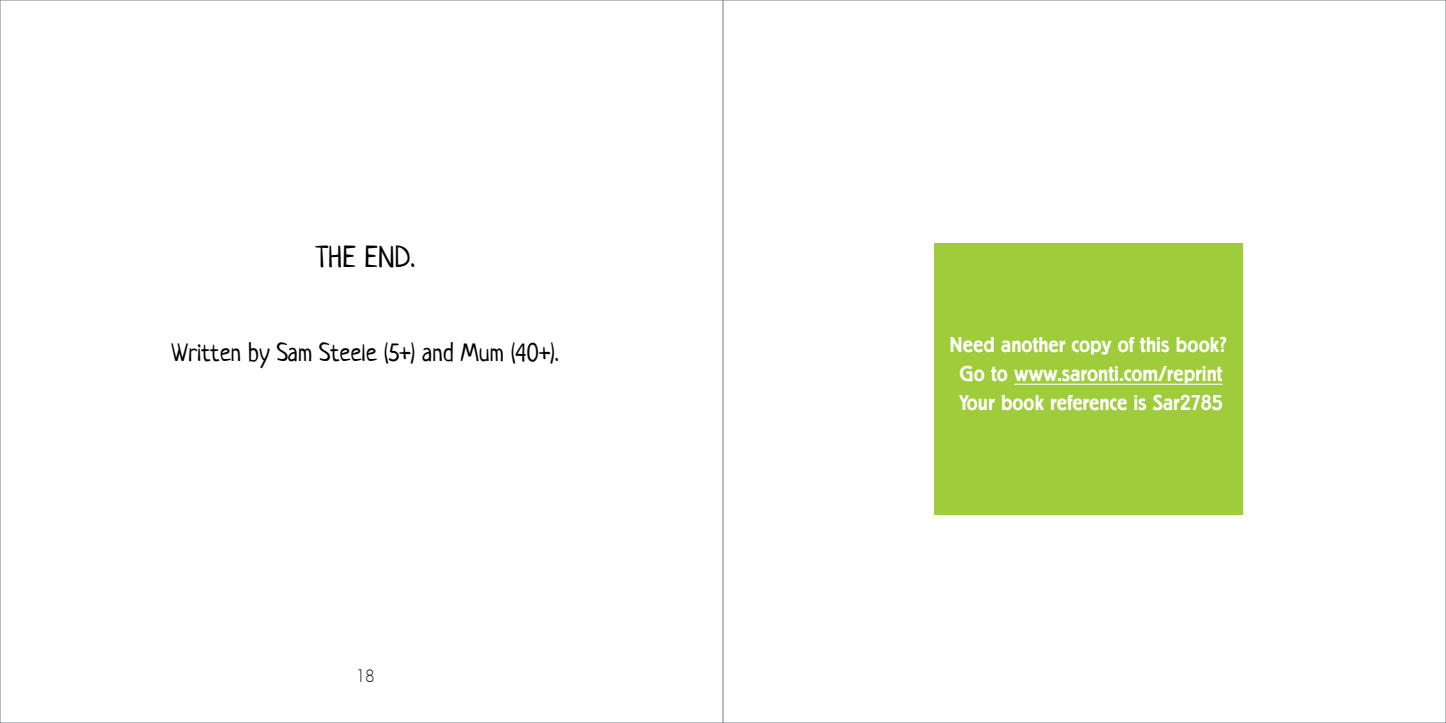
<style>
.page{position:relative;width:1446px;height:723px;background:#fff}
.page>*{position:absolute;margin:0;border:0;box-sizing:border-box;transform-origin:0 0}
.t1{font:30px "Neucha";color:#000}
.t2{font:25px "Neucha";color:#000}
.t3{font:500 21.25px/29.2px "Berliner Grotesk";color:#fff;text-align:center}
.t4{font:300 17.5px "Geosans";color:#000}
</style>
<div class="page">
<hr style="left:722px;top:0;width:1px;height:723px;background:#939598">
<div style="left:934px;top:243px;width:308px;height:271px;background:#9ecc3b"></div>
<hr style="left:1014px;top:384px;width:208px;height:1px;background:#fff">
<h1 class="t1" style="left:315px;top:238px;width:101px">THE END.</h1>
<p class="t2" style="left:171px;top:337px;width:388px">Written by Sam Steele (5+) and Mum (40+).</p>
<p class="t3" style="left:949px;top:330px;width:279px">Need another copy of this book?<br>Go to www.saronti.com/reprint<br>Your book reference is Sar2785</p>
<p class="t4" style="left:355px;top:666px;width:21px">18</p>
</div>
